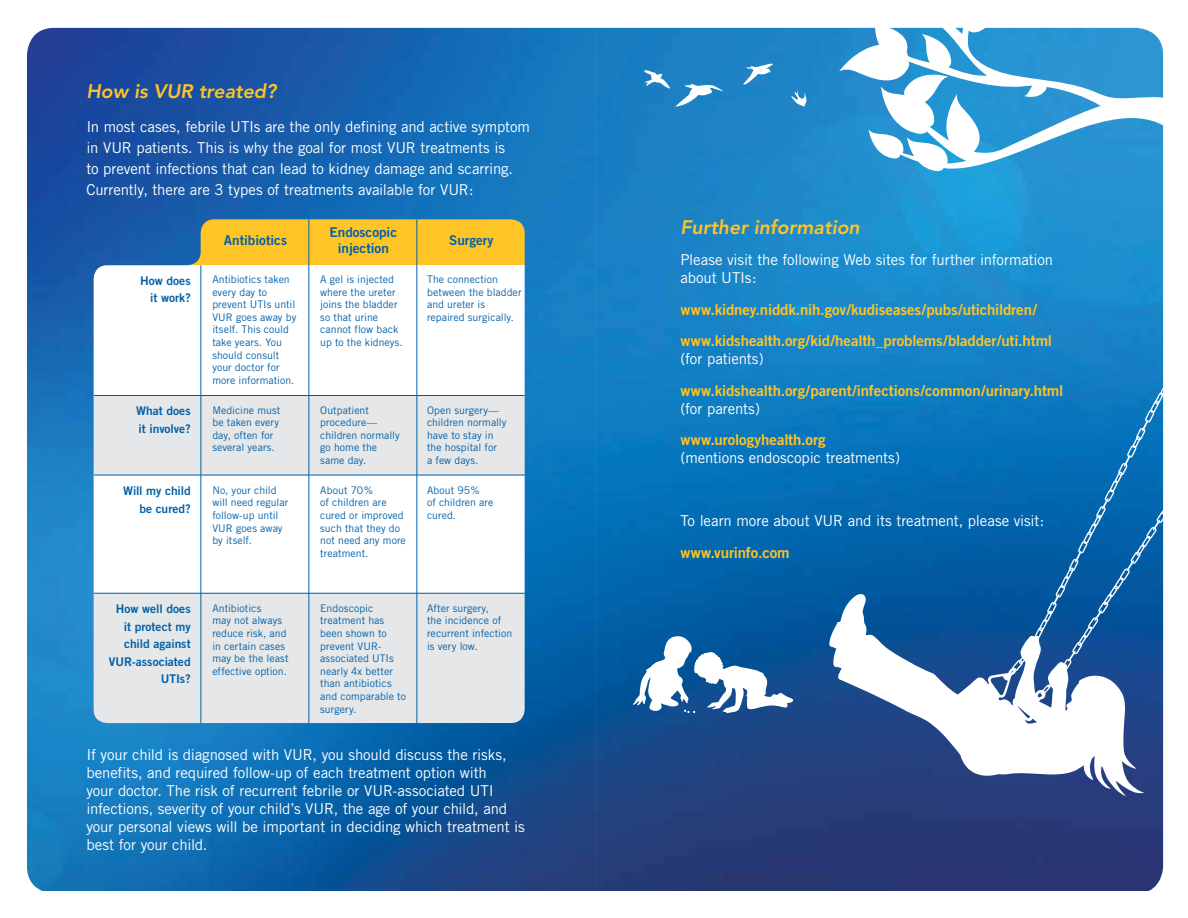
<style>
.page{position:relative;width:1188px;height:918px;background:#fff}
.page>*{position:absolute;margin:0;border:0;box-sizing:border-box;transform-origin:0 0}
.t1{font:italic 800 19.5px "Avenir";color:#ffc425}
.t2{font:15px/18px "Trade Gothic";letter-spacing:-.01em;color:#fff}
.t3{font:15px/31.5px "Trade Gothic Bold Two";letter-spacing:-.005em;color:#ffc425}
.t4{font:13.5px/16.2px "Trade Gothic Bold Two";color:#0060a9;text-align:center}
.t5{font:12px/17.4px "Trade Gothic Bold Two";color:#0060a9;text-align:right}
.t6{font:10.5px/12.6px "Trade Gothic";letter-spacing:.005em;color:#0060a9}
</style>
<div class="page">
<img style="left:27px;top:28px;width:1136px;height:863px">
<svg style="left:829px;top:384px;width:335px;height:413px"></svg>
<svg style="left:839px;top:27px;width:325px;height:148px;fill:#2995d3"></svg>
<svg style="left:633px;top:636px;width:161px;height:77px"></svg>
<svg style="left:644px;top:70px;width:80px;height:37px;background:#4194cc"></svg>
<svg style="left:743px;top:63px;width:30px;height:23px"></svg>
<svg style="left:791px;top:90px;width:16px;height:17px"></svg>
<svg style="left:94px;top:219px;width:431px;height:46px;background:#c2a947"></svg>
<div style="left:94px;top:265px;width:431px;height:131px;background:#fff"></div>
<div style="left:94px;top:396px;width:431px;height:79px;background:#e6e7e8"></div>
<div style="left:94px;top:475px;width:431px;height:118px;background:#fff"></div>
<div style="left:94px;top:593px;width:431px;height:130px;background:#e6e7e8"></div>
<hr style="left:94px;top:395px;width:431px;height:1px;background:#0060a9">
<hr style="left:94px;top:475px;width:431px;height:1px;background:#0060a9">
<hr style="left:94px;top:593px;width:431px;height:1px;background:#0060a9">
<hr style="left:309px;top:219px;width:1px;height:504px;background:#0060a9">
<hr style="left:417px;top:219px;width:1px;height:504px;background:#0060a9">
<hr style="left:201px;top:265px;width:1px;height:458px;background:#0060a9">
<h1 class="t1" style="left:86px;top:79px;width:191px">How is VUR treated?</h1>
<p class="t2" style="left:86px;top:116px;width:445px;line-height:21px">In most cases, febrile UTIs are the only defining and active symptom in VUR patients. This is why the goal for most VUR treatments is<br>to prevent infections that can lead to kidney damage and scarring.<br>Currently, there are 3 types of treatments available for VUR:</p>
<p class="t4" style="left:224px;top:232px;width:65px">Antibiotics</p>
<p class="t4" style="left:330px;top:224px;width:69px">Endoscopic injection</p>
<p class="t4" style="left:449px;top:232px;width:46px">Surgery</p>
<p class="t5" style="left:140px;top:271px;width:52px">How does it work?</p>
<p class="t6" style="left:212px;top:273px;width:86px">Antibiotics taken every day to prevent UTIs until<br>VUR goes away by itself. This could take years. You should consult your doctor for more information.</p>
<p class="t6" style="left:320px;top:273px;width:84px">A gel is injected where the ureter joins the bladder so that urine cannot flow back up to the kidneys.</p>
<p class="t6" style="left:427px;top:273px;width:96px">The connection between the bladder and ureter is repaired surgically.</p>
<p class="t5" style="left:136px;top:402px;width:56px;text-align:left">What does it involve?</p>
<p class="t6" style="left:212px;top:403px;width:70px">Medicine must be taken every day, often for several years.</p>
<p class="t6" style="left:320px;top:403px;width:81px">Outpatient procedure— children normally go home the same day.</p>
<p class="t6" style="left:427px;top:403px;width:81px">Open surgery— children normally have to stay in the hospital for<br>a few days.</p>
<p class="t5" style="left:123px;top:482px;width:69px">Will my child be cured?</p>
<p class="t6" style="left:212px;top:484px;width:78px">No, your child will need regular follow-up until<br>VUR goes away by itself.</p>
<p class="t6" style="left:320px;top:484px;width:87px">About 70%<br>of children are cured or improved such that they do not need any more treatment.</p>
<p class="t6" style="left:427px;top:484px;width:68px">About 95%<br>of children are cured.</p>
<p class="t5" style="left:109px;top:600px;width:83px">How well does it protect my child against<br>VUR-associated<br>UTIs?</p>
<p class="t6" style="left:212px;top:602px;width:78px">Antibiotics<br>may not always reduce risk, and in certain cases may be the least effective option.</p>
<p class="t6" style="left:320px;top:602px;width:87px">Endoscopic treatment has been shown to prevent VUR&shy;associated UTIs nearly 4x better than antibiotics and comparable to surgery.</p>
<p class="t6" style="left:427px;top:602px;width:87px">After surgery,<br>the incidence of recurrent infection is very low.</p>
<p class="t2" style="left:86px;top:745px;width:440px">If your child is diagnosed with VUR, you should discuss the risks, benefits, and required follow-up of each treatment option with<br>your doctor. The risk of recurrent febrile or VUR-associated UTI infections, severity of your child’s VUR, the age of your child, and your personal views will be important in deciding which treatment is best for your child.</p>
<h1 class="t1" style="left:680px;top:215px;width:181px">Further information</h1>
<h2 class="t2" style="left:680px;top:251px;width:374px">Please visit the following Web sites for further information about UTIs:</h2>
<h2 class="t3" style="left:680px;top:293px;width:373px">www.kidney.niddk.nih.gov/kudiseases/pubs/utichildren/ www.kidshealth.org/kid/health_problems/bladder/uti.html</h2>
<h2 class="t2" style="left:680px;top:350px;width:85px">(for patients)</h2>
<h2 class="t3" style="left:680px;top:374px;width:384px">www.kidshealth.org/parent/infections/common/urinary.html</h2>
<h2 class="t2" style="left:680px;top:399px;width:81px">(for parents)</h2>
<h2 class="t3" style="left:680px;top:424px;width:147px">www.urologyhealth.org</h2>
<h2 class="t2" style="left:680px;top:449px;width:221px">(mentions endoscopic treatments)</h2>
<h2 class="t2" style="left:680px;top:512px;width:365px">To learn more about VUR and its treatment, please visit:</h2>
<h2 class="t3" style="left:680px;top:536px;width:111px">www.vurinfo.com</h2>
</div>
